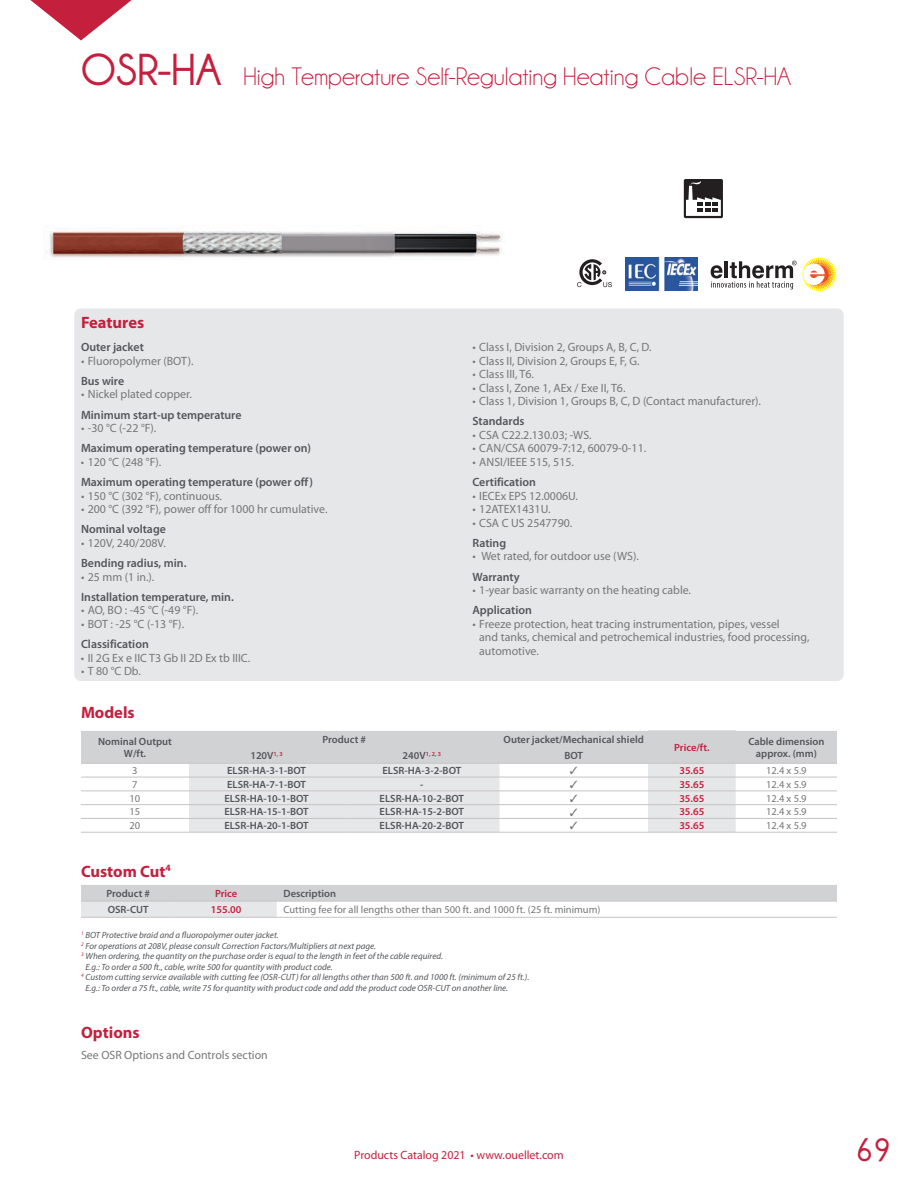
<style>
.page{position:relative;width:918px;height:1188px;background:#fff}
.page>*{position:absolute;margin:0;border:0;box-sizing:border-box;transform-origin:0 0}
.t1{font:700 45px "Champagne&Limousines";color:#c51f3e}
.t2{font:700 33px "Champagne&Limousines";color:#c51f3e}
.t3{font:25.5px "Champagne&Limousines";color:#c51f3e}
.t4{font:700 16.5px "Myriad Pro";color:#c51f3e}
.t5{font:12px/13.5px "Myriad Pro";color:#767779}
.t6{font:600 12px "Myriad Pro";color:#54565a}
.t7{font:12px "Myriad Pro";color:#c51f3e}
.t8{font:600 10.5px/12.6px "Myriad Pro";color:#54565a;text-align:center}
.t9{font:10.5px "Myriad Pro";color:#767779}
.t10{font:600 10.5px "Myriad Pro";color:#c51f3e}
.t11{font:italic 9px "Myriad Pro";color:#54565a}
.t12{font:600 6.15px "Myriad Pro";color:#c51f3e}
.s1{font-size:10.5px;color:#54565a}
</style>
<div class="page">
<img style="left:44px;top:40px;width:678px;height:251px">
<svg style="left:577px;top:259px;width:35px;height:28px"></svg>
<img style="left:626px;top:258px;width:72px;height:33px">
<svg style="left:711px;top:257px;width:125px;height:34px"></svg>
<svg style="left:684px;top:179px;width:39px;height:39px"></svg>
<div style="left:74px;top:308px;width:770px;height:373px;background:#e6e7e9;border-radius:7px"></div>
<svg style="left:30px;top:0;width:102px;height:40px"></svg>
<hr style="left:648px;top:832px;width:88px;height:1px;background:#c6c3c4">
<hr style="left:81px;top:832px;width:108px;height:1px;background:#c6c3c4">
<hr style="left:189px;top:832px;width:155px;height:1px;background:#c6c3c4">
<hr style="left:344px;top:832px;width:156px;height:1px;background:#c6c3c4">
<hr style="left:500px;top:832px;width:148px;height:1px;background:#c6c3c4">
<hr style="left:736px;top:832px;width:101px;height:1px;background:#c6c3c4">
<svg style="left:81px;top:885px;width:756px;height:32px"></svg>
<hr style="left:81px;top:901px;width:95px;height:1px;background:#c6c3c4">
<hr style="left:176px;top:901px;width:101px;height:1px;background:#c6c3c4">
<hr style="left:277px;top:901px;width:560px;height:1px;background:#c6c3c4">
<hr style="left:81px;top:917px;width:95px;height:1px;background:#c6c3c4">
<hr style="left:176px;top:917px;width:101px;height:1px;background:#c6c3c4">
<hr style="left:277px;top:917px;width:560px;height:1px;background:#c6c3c4">
<svg style="left:81px;top:731px;width:756px;height:101px"></svg>
<h1 class="t1" style="left:81px;top:45px;width:142px">OSR-HA</h1>
<h3 class="t3" style="left:244px;top:62px;width:549px">High Temperature Self-Regulating Heating Cable ELSR-HA</h3>
<h3 class="t4" style="left:81px;top:313px;width:65px">Features</h3>
<p class="t6" style="left:81px;top:341px;width:64px">Outer jacket</p>
<p class="t5" style="left:81px;top:354px;width:114px">• Fluoropolymer (BOT).</p>
<p class="t6" style="left:81px;top:374px;width:45px">Bus wire</p>
<p class="t5" style="left:81px;top:388px;width:112px">• Nickel plated copper.</p>
<p class="t6" style="left:81px;top:408px;width:162px">Minimum start-up temperature</p>
<p class="t5" style="left:81px;top:422px;width:77px">• -30 °C (-22 °F).</p>
<p class="t6" style="left:81px;top:442px;width:232px">Maximum operating temperature (power on)</p>
<p class="t5" style="left:81px;top:455px;width:82px">• 120 °C (248 °F).</p>
<p class="t6" style="left:81px;top:476px;width:234px">Maximum operating temperature (power off)</p>
<p class="t5" style="left:81px;top:489px;width:143px">• 150 °C (302 °F), continuous.</p>
<p class="t5" style="left:81px;top:503px;width:248px">• 200 °C (392 °F), power off for 1000 hr cumulative.</p>
<p class="t6" style="left:81px;top:523px;width:86px">Nominal voltage</p>
<p class="t5" style="left:81px;top:536px;width:87px">• 120V, 240/208V.</p>
<p class="t6" style="left:81px;top:557px;width:107px">Bending radius, min.</p>
<p class="t5" style="left:81px;top:570px;width:75px">• 25 mm (1 in.).</p>
<p class="t6" style="left:81px;top:590px;width:154px">Installation temperature, min.</p>
<p class="t5" style="left:81px;top:604px;width:119px">• AO, BO : -45 °C (-49 °F).</p>
<p class="t5" style="left:81px;top:617px;width:105px">• BOT : -25 °C (-13 °F).</p>
<p class="t6" style="left:81px;top:638px;width:69px">Classification</p>
<p class="t5" style="left:81px;top:651px;width:171px">• II 2G Ex e IIC T3 Gb II 2D Ex tb IIIC.</p>
<p class="t5" style="left:81px;top:665px;width:61px">• T 80 °C Db.</p>
<p class="t5" style="left:473px;top:341px;width:181px">• Class I, Division 2, Groups A, B, C, D.</p>
<p class="t5" style="left:472px;top:354px;width:169px">• Class II, Division 2, Groups E, F, G.</p>
<p class="t5" style="left:472px;top:368px;width:63px">• Class III, T6.</p>
<p class="t5" style="left:472px;top:381px;width:154px">• Class I, Zone 1, AEx / Exe II, T6.</p>
<p class="t5" style="left:472px;top:395px;width:290px">• Class 1, Division 1, Groups B, C, D (Contact manufacturer).</p>
<p class="t6" style="left:472px;top:415px;width:54px">Standards</p>
<p class="t5" style="left:472px;top:428px;width:121px">• CSA C22.2.130.03; -WS.</p>
<p class="t5" style="left:472px;top:442px;width:175px">• CAN/CSA 60079-7:12, 60079-0-11.</p>
<p class="t5" style="left:472px;top:455px;width:103px">• ANSI/IEEE 515, 515.</p>
<p class="t6" style="left:473px;top:476px;width:65px">Certification</p>
<p class="t5" style="left:472px;top:489px;width:107px">• IECEx EPS 12.0006U.</p>
<p class="t5" style="left:472px;top:503px;width:80px">• 12ATEX1431U.</p>
<p class="t5" style="left:473px;top:516px;width:101px">• CSA C US 2547790.</p>
<p class="t6" style="left:473px;top:536px;width:35px">Rating</p>
<p class="t5" style="left:472px;top:550px;width:168px">• Wet rated, for outdoor use (WS).</p>
<p class="t6" style="left:472px;top:570px;width:49px">Warranty</p>
<p class="t5" style="left:472px;top:584px;width:220px">• 1-year basic warranty on the heating cable.</p>
<p class="t6" style="left:472px;top:604px;width:61px">Application</p>
<p class="t5" style="left:479px;top:617px;width:332px;text-indent:-7px">• Freeze protection, heat tracing instrumentation, pipes, vessel<br>and tanks, chemical and petrochemical industries, food processing, automotive.</p>
<h3 class="t4" style="left:81px;top:703px;width:55px">Models</h3>
<p class="t8" style="left:98px;top:735px;width:75px">Nominal Output<br>W/ft.</p>
<p class="t8" style="left:322px;top:733px;width:45px">Product #</p>
<p class="t8" style="left:504px;top:733px;width:142px">Outer jacket/Mechanical shield</p>
<p class="t8" style="left:748px;top:735px;width:77px">Cable dimension</p>
<p class="t10" style="left:674px;top:742px;width:37px">Price/ft.</p>
<p class="t8" style="left:250px;top:749px;width:25px">120V</p>
<p class="t8" style="left:756px;top:748px;width:62px">approx. (mm)</p>
<p class="t12" style="left:274px;top:750px;width:11px">1, 3</p>
<p class="t12" style="left:403px;top:750px;width:40px"><span class="s1">240V</span>1, 2, 3</p>
<p class="t8" style="left:564px;top:749px;width:20px">BOT</p>
<p class="t9" style="left:132px;top:765px;width:7px">3</p>
<p class="t8" style="left:227px;top:764px;width:80px">ELSR-HA-3-1-BOT</p>
<p class="t8" style="left:382px;top:764px;width:80px">ELSR-HA-3-2-BOT</p>
<p class="t10" style="left:679px;top:765px;width:26px">35.65</p>
<p class="t9" style="left:766px;top:765px;width:42px">12.4 x 5.9</p>
<p class="t9" style="left:132px;top:779px;width:7px">7</p>
<p class="t8" style="left:227px;top:778px;width:80px">ELSR-HA-7-1-BOT</p>
<p class="t8" style="left:420px;top:778px;width:5px">-</p>
<p class="t10" style="left:679px;top:779px;width:26px">35.65</p>
<p class="t9" style="left:766px;top:779px;width:42px">12.4 x 5.9</p>
<p class="t9" style="left:130px;top:792px;width:12px">10</p>
<p class="t8" style="left:224px;top:792px;width:86px">ELSR-HA-10-1-BOT</p>
<p class="t8" style="left:380px;top:792px;width:86px">ELSR-HA-10-2-BOT</p>
<p class="t10" style="left:679px;top:792px;width:26px">35.65</p>
<p class="t9" style="left:766px;top:792px;width:42px">12.4 x 5.9</p>
<p class="t9" style="left:130px;top:806px;width:12px">15</p>
<p class="t8" style="left:224px;top:806px;width:86px">ELSR-HA-15-1-BOT</p>
<p class="t8" style="left:380px;top:806px;width:86px">ELSR-HA-15-2-BOT</p>
<p class="t10" style="left:679px;top:806px;width:26px">35.65</p>
<p class="t9" style="left:766px;top:806px;width:42px">12.4 x 5.9</p>
<p class="t9" style="left:130px;top:820px;width:12px">20</p>
<p class="t8" style="left:224px;top:820px;width:86px">ELSR-HA-20-1-BOT</p>
<p class="t8" style="left:380px;top:820px;width:86px">ELSR-HA-20-2-BOT</p>
<p class="t10" style="left:679px;top:820px;width:26px">35.65</p>
<p class="t9" style="left:766px;top:820px;width:42px">12.4 x 5.9</p>
<h3 class="t4" style="left:81px;top:862px;width:91px">Custom Cut<sup>4</sup></h3>
<p class="t8" style="left:106px;top:887px;width:45px">Product #</p>
<p class="t10" style="left:215px;top:888px;width:24px">Price</p>
<p class="t8" style="left:284px;top:887px;width:54px">Description</p>
<p class="t8" style="left:108px;top:903px;width:42px">OSR-CUT</p>
<p class="t10" style="left:211px;top:904px;width:32px">155.00</p>
<p class="t9" style="left:284px;top:904px;width:318px">Cutting fee for all lengths other than 500 ft. and 1000 ft. (25 ft. minimum)</p>
<p class="t11" style="left:81px;top:931px;width:199px"><sup>1</sup> BOT Protective braid and a fluoropolymer outer jacket.</p>
<p class="t11" style="left:81px;top:941px;width:297px"><sup>2</sup> For operations at 208V, please consult Correction Factors/Multipliers at next page.</p>
<p class="t11" style="left:81px;top:952px;width:363px"><sup>3</sup> When ordering, the quantity on the purchase order is equal to the length in feet of the cable required.</p>
<p class="t11" style="left:85px;top:962px;width:249px">E.g.: To order a 500 ft., cable, write 500 for quantity with product code.</p>
<p class="t11" style="left:81px;top:973px;width:450px"><sup>4</sup> Custom cutting service available with cutting fee (OSR-CUT) for all lengths other than 500 ft. and 1000 ft. (minimum of 25 ft.).</p>
<p class="t11" style="left:85px;top:983px;width:424px">E.g.: To order a 75 ft., cable, write 75 for quantity with product code and add the product code OSR-CUT on another line.</p>
<h3 class="t4" style="left:81px;top:1024px;width:60px">Options</h3>
<p class="t5" style="left:81px;top:1049px;width:188px">See OSR Options and Controls section</p>
<p class="t7" style="left:354px;top:1148px;width:211px">Products Catalog 2021 • www.ouellet.com</p>
<h2 class="t2" style="left:856px;top:1131px;width:37px">69</h2>
</div>
